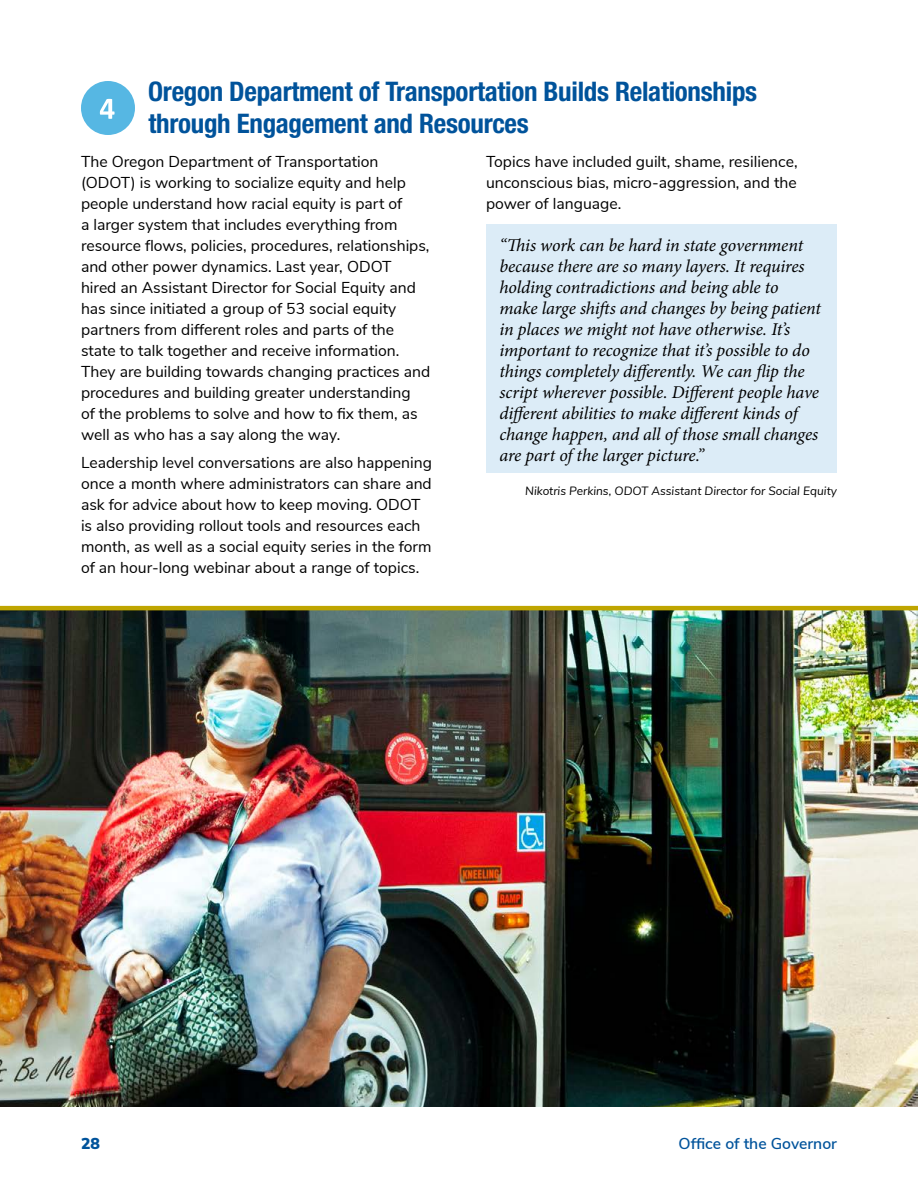
<style>
.page{position:relative;width:918px;height:1188px;background:#fff}
.page>*{position:absolute;margin:0;border:0;box-sizing:border-box;transform-origin:0 0}
.Heading_2{font:700 condensed 27px/32.4px "Helvetica Neue LT Std";letter-spacing:-.01em;color:#00539b}
.Call_Out{font:italic 18px/21px "Minion Pro";letter-spacing:-.01em;color:#000}
.Body{font:15.75px/21px "Nunito Sans";color:#000}
.t1{font:600 15.75px "Nunito Sans";color:#00539b}
.t2{font:900 15.75px "Nunito Sans";color:#00539b}
.Source{font:italic 12px "Nunito Sans";color:#000}
</style>
<div class="page">
<img style="left:0;top:610px;width:917px;height:497px">
<hr style="left:917px;top:0;width:1px;height:1107px;background:#00539b">
<div style="left:81px;top:81px;width:54px;height:54px;background:#56b7e3;border-radius:50%"></div>
<svg style="left:100px;top:99px;width:15px;height:20px"></svg>
<div style="left:486px;top:224px;width:351px;height:248px;background:#dcecf7"></div>
<hr style="left:0;top:606px;width:918px;height:4px;background:#bfa500">
<p class="Heading_2" style="left:148px;top:74px;width:611px">Oregon Department of Transportation Builds Relationships through Engagement and Resources</p>
<p class="Body" style="left:81px;top:150px;width:351px">The Oregon Department of Transportation (ODOT) is working to socialize equity and help people understand how racial equity is part of<br>a larger system that includes everything from resource flows, policies, procedures, relationships, and other power dynamics. Last year, ODOT hired an Assistant Director for Social Equity and has since initiated a group of 53 social equity partners from different roles and parts of the state to talk together and receive information.<br>They are building towards changing practices and procedures and building greater understanding<br>of the problems to solve and how to fix them, as well as who has a say along the way.</p>
<p class="Body" style="left:81px;top:451px;width:352px">Leadership level conversations are also happening once a month where administrators can share and ask for advice about how to keep moving. ODOT is also providing rollout tools and resources each month, as well as a social equity series in the form of an hour-long webinar about a range of topics.</p>
<p class="Body" style="left:486px;top:150px;width:313px;text-align:justify">Topics have included guilt, shame, resilience, unconscious bias, micro-aggression, and the power of language.</p>
<p class="Call_Out" style="left:500px;top:234px;width:323px">“This work can be hard in state government because there are so many layers. It requires holding contradictions and being able to make large shifts and changes by being patient in places we might not have otherwise. It’s important to recognize that it’s possible to do things completely differently. We can flip the script wherever possible. Different people have different abilities to make different kinds of change happen, and all of those small changes are part of the larger picture.”</p>
<p class="Source" style="left:525px;top:482px;width:313px">Nikotris Perkins, ODOT Assistant Director for Social Equity</p>
<p class="t2" style="left:81px;top:1132px;width:20px">28</p>
<p class="t1" style="left:679px;top:1132px;width:160px">Office of the Governor</p>
</div>
